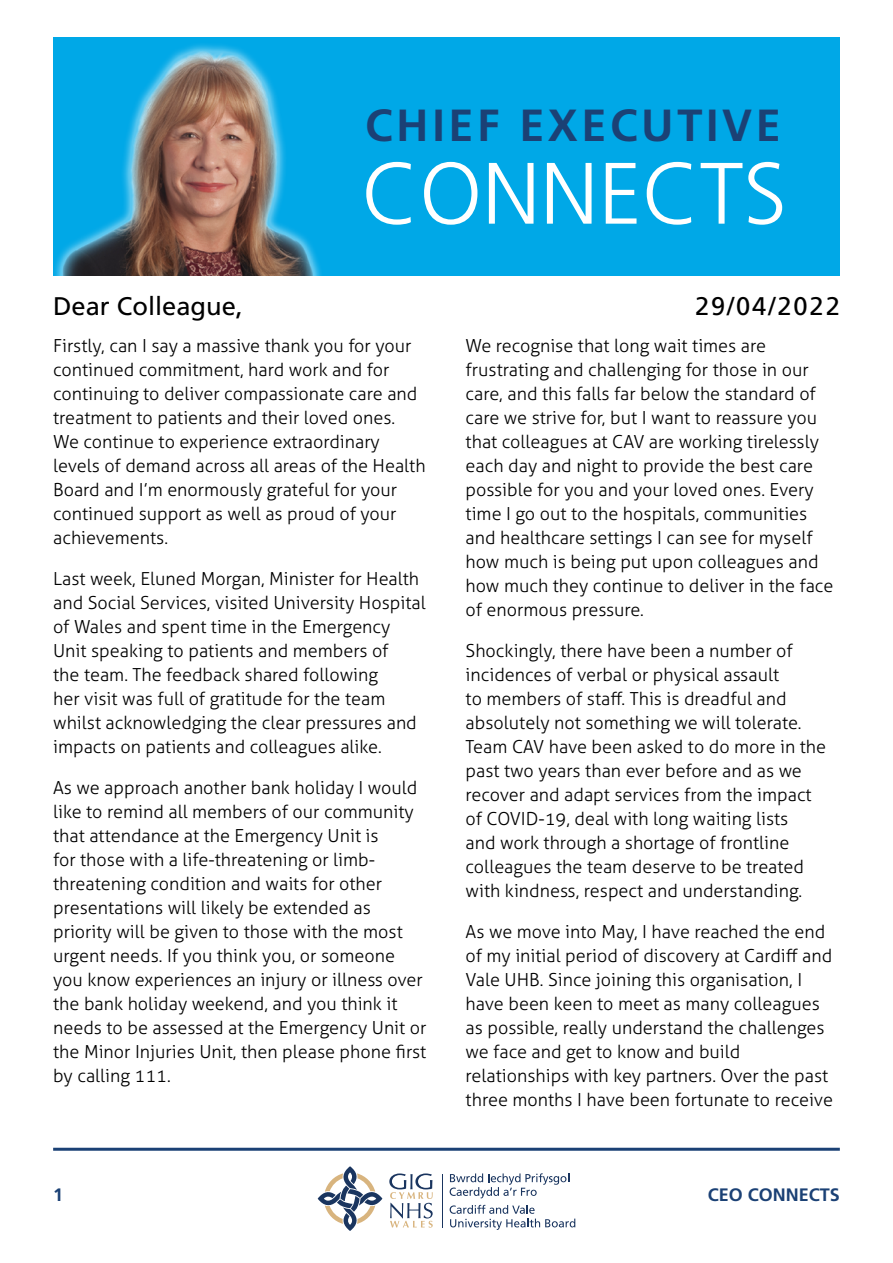
<style>
.page{position:relative;width:893px;height:1263px;background:#fff}
.page>*{position:absolute;margin:0;border:0;box-sizing:border-box;transform-origin:0 0}
.t1{font:300 87px "Frutiger";color:#fff}
.t2{font:700 45px "Frutiger";letter-spacing:.08em;color:#1b4175}
.t3{font:25.5px "Frutiger";color:#000}
.t4{font:300 18px/24px "Aller";color:#000}
.t5{font:700 18px "Frutiger";color:#1b4175}
</style>
<div class="page">
<div style="left:53px;top:38px;width:787px;height:238px;background:#00a8e7"></div>
<hr style="left:53px;top:1148px;width:787px;height:3px;background:#1b4175">
<svg style="left:318px;top:1166px;width:64px;height:65px"></svg>
<svg style="left:389px;top:1173px;width:44px;height:54px"></svg>
<hr style="left:442px;top:1173px;width:1px;height:54px;background:#1a355f">
<svg style="left:450px;top:1173px;width:119px;height:25px"></svg>
<svg style="left:450px;top:1205px;width:125px;height:25px"></svg>
<img style="left:54px;top:44px;width:267px;height:232px">
<h2 class="t2" style="left:365px;top:99px;width:417px">CHIEF EXECUTIVE</h2>
<h1 class="t1" style="left:361px;top:144px;width:427px">CONNECTS</h1>
<h3 class="t3" style="left:53px;top:291px;width:191px">Dear Colleague,</h3>
<h3 class="t3" style="left:695px;top:291px;width:146px">29/04/2022</h3>
<p class="t4" style="left:53px;top:334px;width:374px">Firstly, can I say a massive thank you for your continued commitment, hard work and for continuing to deliver compassionate care and treatment to patients and their loved ones.<br>We continue to experience extraordinary levels of demand across all areas of the Health Board and I’m enormously grateful for your continued support as well as proud of your achievements.</p>
<p class="t4" style="left:53px;top:567px;width:374px">Last week, Eluned Morgan, Minister for Health and Social Services, visited University Hospital of Wales and spent time in the Emergency Unit speaking to patients and members of<br>the team. The feedback shared following<br>her visit was full of gratitude for the team whilst acknowledging the clear pressures and impacts on patients and colleagues alike.</p>
<p class="t4" style="left:53px;top:776px;width:375px">As we approach another bank holiday I would like to remind all members of our community that attendance at the Emergency Unit is<br>for those with a life-threatening or limb&shy;threatening condition and waits for other presentations will likely be extended as priority will be given to those with the most urgent needs. If you think you, or someone you know experiences an injury or illness over the bank holiday weekend, and you think it needs to be assessed at the Emergency Unit or the Minor Injuries Unit, then please phone first by calling 111.</p>
<p class="t4" style="left:466px;top:334px;width:369px">We recognise that long wait times are frustrating and challenging for those in our care, and this falls far below the standard of care we strive for, but I want to reassure you that colleagues at CAV are working tirelessly each day and night to provide the best care possible for you and your loved ones. Every time I go out to the hospitals, communities and healthcare settings I can see for myself how much is being put upon colleagues and how much they continue to deliver in the face of enormous pressure.</p>
<p class="t4" style="left:466px;top:639px;width:362px">Shockingly, there have been a number of incidences of verbal or physical assault<br>to members of staff. This is dreadful and absolutely not something we will tolerate.<br>Team CAV have been asked to do more in the past two years than ever before and as we recover and adapt services from the impact of COVID-19, deal with long waiting lists<br>and work through a shortage of frontline colleagues the team deserve to be treated with kindness, respect and understanding.</p>
<p class="t4" style="left:466px;top:920px;width:369px">As we move into May, I have reached the end of my initial period of discovery at Cardiff and Vale UHB. Since joining this organisation, I have been keen to meet as many colleagues as possible, really understand the challenges we face and get to know and build relationships with key partners. Over the past three months I have been fortunate to receive</p>
<p class="t5" style="left:53px;top:1184px;width:12px">1</p>
<p class="t5" style="left:708px;top:1184px;width:134px">CEO CONNECTS</p>
</div>
